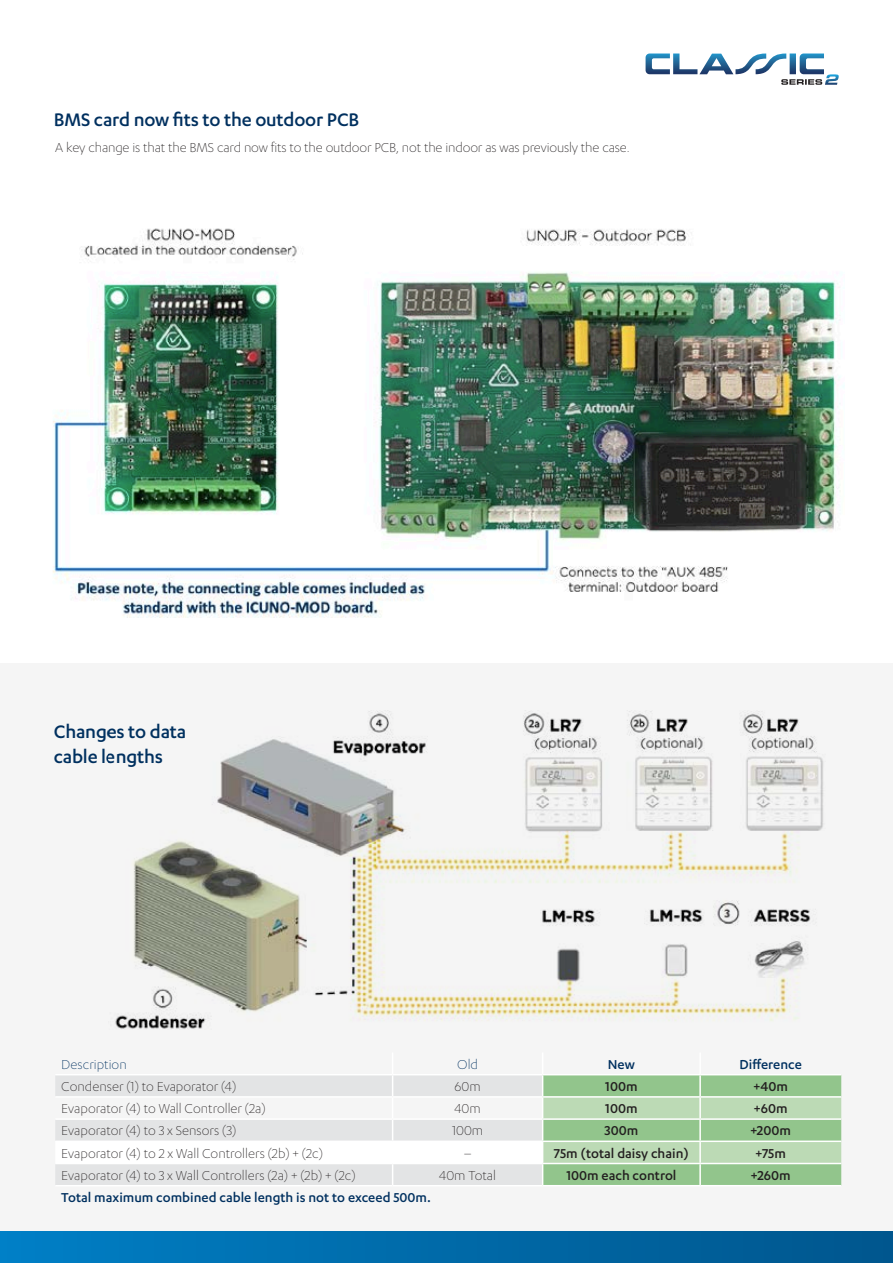
<style>
.page{position:relative;width:893px;height:1263px;background:#fff}
.page>*{position:absolute;margin:0;border:0;box-sizing:border-box;transform-origin:0 0}
.t1{font:500 21px/25.2px "Karbon";letter-spacing:-.01em;color:#00305f}
.t2{font:300 15px "Karbon";color:#231f20}
.t3{font:500 15px "Karbon";color:#231f20}
.t4{font:500 15px "Karbon";color:#00305f}
.t5{font:300 15px "Karbon";color:#00305f}
</style>
<div class="page">
<div style="left:0;top:663px;width:893px;height:600px;background:#f5f5f5"></div>
<svg style="left:646px;top:54px;width:193px;height:31px"></svg>
<div style="left:0;top:1231px;width:893px;height:32px;background:linear-gradient(to right,#007fc5,#00568d)"></div>
<img style="left:53px;top:228px;width:792px;height:389px">
<svg style="left:55px;top:1075px;width:786px;height:110px"></svg>
<hr style="left:700px;top:1163px;width:141px;height:1px;background:#fff">
<hr style="left:699px;top:1164px;width:2px;height:21px;background:#fff">
<hr style="left:55px;top:1185px;width:338px;height:1px;background:#fff">
<hr style="left:393px;top:1185px;width:150px;height:1px;background:#fff">
<hr style="left:543px;top:1185px;width:157px;height:1px;background:#fff">
<hr style="left:700px;top:1185px;width:141px;height:1px;background:#fff">
<img style="left:115px;top:711px;width:709px;height:318px">
<h1 class="t1" style="left:54px;top:107px;width:307px">BMS card now fits to the outdoor PCB</h1>
<p class="t2" style="left:55px;top:140px;width:576px">A key change is that the BMS card now fits to the outdoor PCB, not the indoor as was previously the case.</p>
<h1 class="t1" style="left:54px;top:718px;width:134px">Changes to data cable lengths</h1>
<p class="t5" style="left:61px;top:1056px;width:67px">Description</p>
<p class="t5" style="left:457px;top:1056px;width:22px">Old</p>
<p class="t4" style="left:608px;top:1056px;width:29px">New</p>
<p class="t4" style="left:740px;top:1056px;width:64px">Difference</p>
<p class="t2" style="left:61px;top:1078px;width:176px">Condenser (1) to Evaporator (4)</p>
<p class="t2" style="left:455px;top:1078px;width:28px">60m</p>
<p class="t3" style="left:605px;top:1078px;width:34px">100m</p>
<p class="t3" style="left:753px;top:1078px;width:36px">+40m</p>
<p class="t2" style="left:61px;top:1100px;width:206px">Evaporator (4) to Wall Controller (2a)</p>
<p class="t2" style="left:454px;top:1100px;width:28px">40m</p>
<p class="t3" style="left:605px;top:1100px;width:34px">100m</p>
<p class="t3" style="left:754px;top:1100px;width:35px">+60m</p>
<p class="t2" style="left:61px;top:1122px;width:177px">Evaporator (4) to 3 x Sensors (3)</p>
<p class="t2" style="left:452px;top:1122px;width:33px">100m</p>
<p class="t3" style="left:605px;top:1122px;width:35px">300m</p>
<p class="t3" style="left:750px;top:1122px;width:42px">+200m</p>
<p class="t2" style="left:61px;top:1145px;width:263px">Evaporator (4) to 2 x Wall Controllers (2b) + (2c)</p>
<p class="t2" style="left:463px;top:1145px;width:10px">–</p>
<p class="t3" style="left:554px;top:1144px;width:137px">75m (total daisy chain)</p>
<p class="t3" style="left:755px;top:1144px;width:32px">+75m</p>
<p class="t2" style="left:61px;top:1167px;width:296px">Evaporator (4) to 3 x Wall Controllers (2a) + (2b) + (2c)</p>
<p class="t2" style="left:439px;top:1167px;width:58px">40m Total</p>
<p class="t3" style="left:566px;top:1167px;width:112px">100m each control</p>
<p class="t3" style="left:751px;top:1167px;width:41px">+260m</p>
<p class="t4" style="left:61px;top:1189px;width:371px">Total maximum combined cable length is not to exceed 500m.</p>
</div>
